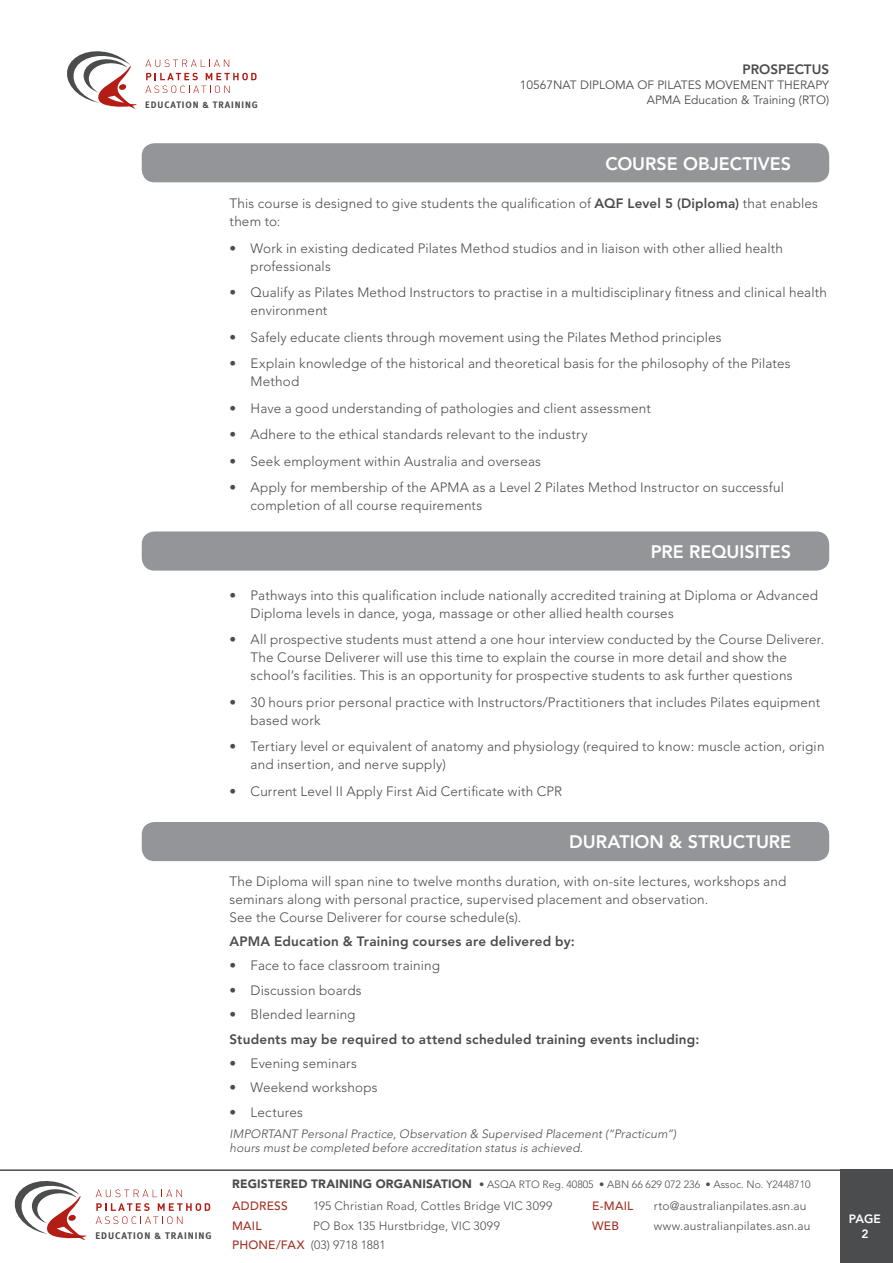
<style>
.page{position:relative;width:893px;height:1263px;background:#fff}
.page>*{position:absolute;margin:0;border:0;box-sizing:border-box;transform-origin:0 0}
.t1{font:800 18px "Avenir";color:#fff}
.t2{font:300 13.5px/18px "Avenir";letter-spacing:.01em;color:#4b4c4d}
.t3{font:800 13.5px "Avenir";letter-spacing:.015em;color:#4b4c4d}
.t4{font:italic 300 12px/14.4px "Avenir";letter-spacing:.01em;color:#4b4c4d}
.t5{font:300 12px "Avenir";letter-spacing:.015em;color:#4b4c4d}
.t6{font:12px/15px "Avenir";color:#4b4c4d;text-align:right}
.t7{font:300 12px "Avenir";letter-spacing:-.01em;color:#4b4c4d}
.t8{font:500 12px "Avenir";letter-spacing:.02em;color:#a33123}
.t9{font:800 12px "Avenir";color:#fff}
.t10{font:300 10.5px "Avenir";color:#4b4c4d}
.t11{font:700 9.6px "Meta";letter-spacing:.1em;color:#4b4c4d}
.t12{font:700 9.3px "Meta";letter-spacing:.1em;color:#4b4c4d}
.s1{font-weight:800}
.s2{font-weight:900;font-size:12px}
.s3{font-weight:500;color:#a33123}
</style>
<div class="page">
<svg style="left:145px;top:60px;width:84px;height:7px"></svg>
<svg style="left:146px;top:73px;width:52px;height:7px"></svg>
<svg style="left:206px;top:73px;width:51px;height:7px"></svg>
<svg style="left:145px;top:86px;width:85px;height:7px"></svg>
<svg style="left:67px;top:51px;width:70px;height:58px"></svg>
<div style="left:841px;top:1170px;width:52px;height:93px;background:#4b4c4d"></div>
<hr style="left:0;top:1169px;width:893px;height:2px;background:#4b4c4d">
<svg style="left:96px;top:1189px;width:86px;height:8px"></svg>
<svg style="left:96px;top:1203px;width:114px;height:21px"></svg>
<svg style="left:15px;top:1181px;width:72px;height:60px"></svg>
<div style="left:142px;top:143px;width:687px;height:39px;background:#939598;border-radius:13px"></div>
<div style="left:142px;top:531px;width:687px;height:40px;background:#939598;border-radius:13px"></div>
<div style="left:142px;top:822px;width:687px;height:39px;background:#939598;border-radius:13px"></div>
<p class="t12" style="left:145px;top:99px;width:114px">EDUCATION &amp; TRAINING</p>
<p class="t3" style="left:742px;top:61px;width:88px">PROSPECTUS</p>
<p class="t6" style="left:520px;top:78px;width:311px">10567NAT DIPLOMA OF PILATES MOVEMENT THERAPY<br>APMA Education &amp; Training (RTO)</p>
<h1 class="t1" style="left:605px;top:153px;width:187px">COURSE OBJECTIVES</h1>
<p class="t2" style="left:230px;top:194px;width:590px">This course is designed to give students the qualification of <span class="s1">AQF Level 5 (Diploma)</span> that enables them to:</p>
<p class="t2" style="left:251px;top:239px;width:534px;text-indent:-21px">• Work in existing dedicated Pilates Method studios and in liaison with other allied health professionals</p>
<p class="t2" style="left:251px;top:283px;width:578px;text-indent:-21px">• Qualify as Pilates Method Instructors to practise in a multidisciplinary fitness and clinical health environment</p>
<p class="t2" style="left:230px;top:328px;width:493px">• Safely educate clients through movement using the Pilates Method principles</p>
<p class="t2" style="left:251px;top:354px;width:541px;text-indent:-21px">• Explain knowledge of the historical and theoretical basis for the philosophy of the Pilates<br>Method</p>
<p class="t2" style="left:230px;top:399px;width:423px">• Have a good understanding of pathologies and client assessment</p>
<p class="t2" style="left:230px;top:425px;width:360px">• Adhere to the ethical standards relevant to the industry</p>
<p class="t2" style="left:230px;top:452px;width:313px">• Seek employment within Australia and overseas</p>
<p class="t2" style="left:251px;top:478px;width:535px;text-indent:-21px">• Apply for membership of the APMA as a Level 2 Pilates Method Instructor on successful completion of all course requirements</p>
<h1 class="t1" style="left:651px;top:541px;width:142px">PRE REQUISITES</h1>
<p class="t2" style="left:251px;top:586px;width:569px;text-indent:-21px">• Pathways into this qualification include nationally accredited training at Diploma or Advanced<br>Diploma levels in dance, yoga, massage or other allied health courses</p>
<p class="t2" style="left:251px;top:631px;width:575px;text-indent:-21px">• All prospective students must attend a one hour interview conducted by the Course Deliverer.<br>The Course Deliverer will use this time to explain the course in more detail and show the school’s facilities. This is an opportunity for prospective students to ask further questions</p>
<p class="t2" style="left:251px;top:693px;width:571px;text-indent:-21px">• 30 hours prior personal practice with Instructors/Practitioners that includes Pilates equipment based work</p>
<p class="t2" style="left:251px;top:738px;width:575px;text-indent:-21px">• Tertiary level or equivalent of anatomy and physiology (required to know: muscle action, origin and insertion, and nerve supply)</p>
<p class="t2" style="left:230px;top:782px;width:334px">• Current Level II Apply First Aid Certificate with CPR</p>
<h1 class="t1" style="left:569px;top:831px;width:224px">DURATION &amp; STRUCTURE</h1>
<p class="t2" style="left:230px;top:872px;width:558px">The Diploma will span nine to twelve months duration, with on-site lectures, workshops and seminars along with personal practice, supervised placement and observation.<br>See the Course Deliverer for course schedule(s).</p>
<p class="t3" style="left:230px;top:933px;width:347px">APMA Education &amp; Training courses are delivered by:</p>
<p class="t2" style="left:230px;top:957px;width:212px">• Face to face classroom training</p>
<p class="t2" style="left:230px;top:981px;width:134px">• Discussion boards</p>
<p class="t2" style="left:230px;top:1005px;width:127px">• Blended learning</p>
<p class="t3" style="left:230px;top:1031px;width:471px">Students may be required to attend scheduled training events including:</p>
<p class="t2" style="left:230px;top:1054px;width:129px">• Evening seminars</p>
<p class="t2" style="left:230px;top:1079px;width:150px">• Weekend workshops</p>
<p class="t2" style="left:230px;top:1103px;width:75px">• Lectures</p>
<p class="t4" style="left:230px;top:1126px;width:448px">IMPORTANT Personal Practice, Observation &amp; Supervised Placement (“Practicum”) hours must be completed before accreditation status is achieved.</p>
<p class="t10" style="left:232px;top:1178px;width:580px"><span class="s2">REGISTERED TRAINING ORGANISATION</span> • ASQA RTO Reg. 40805 • ABN 66 629 072 236 • Assoc. No. Y2448710</p>
<p class="t8" style="left:232px;top:1199px;width:57px">ADDRESS</p>
<p class="t5" style="left:313px;top:1199px;width:241px">195 Christian Road, Cottles Bridge VIC 3099</p>
<p class="t8" style="left:592px;top:1199px;width:43px">E-MAIL</p>
<p class="t5" style="left:654px;top:1199px;width:154px">rto@australianpilates.asn.au</p>
<p class="t8" style="left:232px;top:1219px;width:31px">MAIL</p>
<p class="t5" style="left:313px;top:1219px;width:188px">PO Box 135 Hurstbridge, VIC 3099</p>
<p class="t8" style="left:592px;top:1219px;width:28px">WEB</p>
<p class="t5" style="left:654px;top:1219px;width:158px">www.australianpilates.asn.au</p>
<p class="t7" style="left:232px;top:1238px;width:155px"><span class="s3">PHONE/FAX</span> (03) 9718 1881</p>
<p class="t9" style="left:849px;top:1211px;width:34px">PAGE</p>
<p class="t11" style="left:95px;top:1230px;width:118px">EDUCATION &amp; TRAINING</p>
<p class="t9" style="left:861px;top:1226px;width:9px">2</p>
</div>
